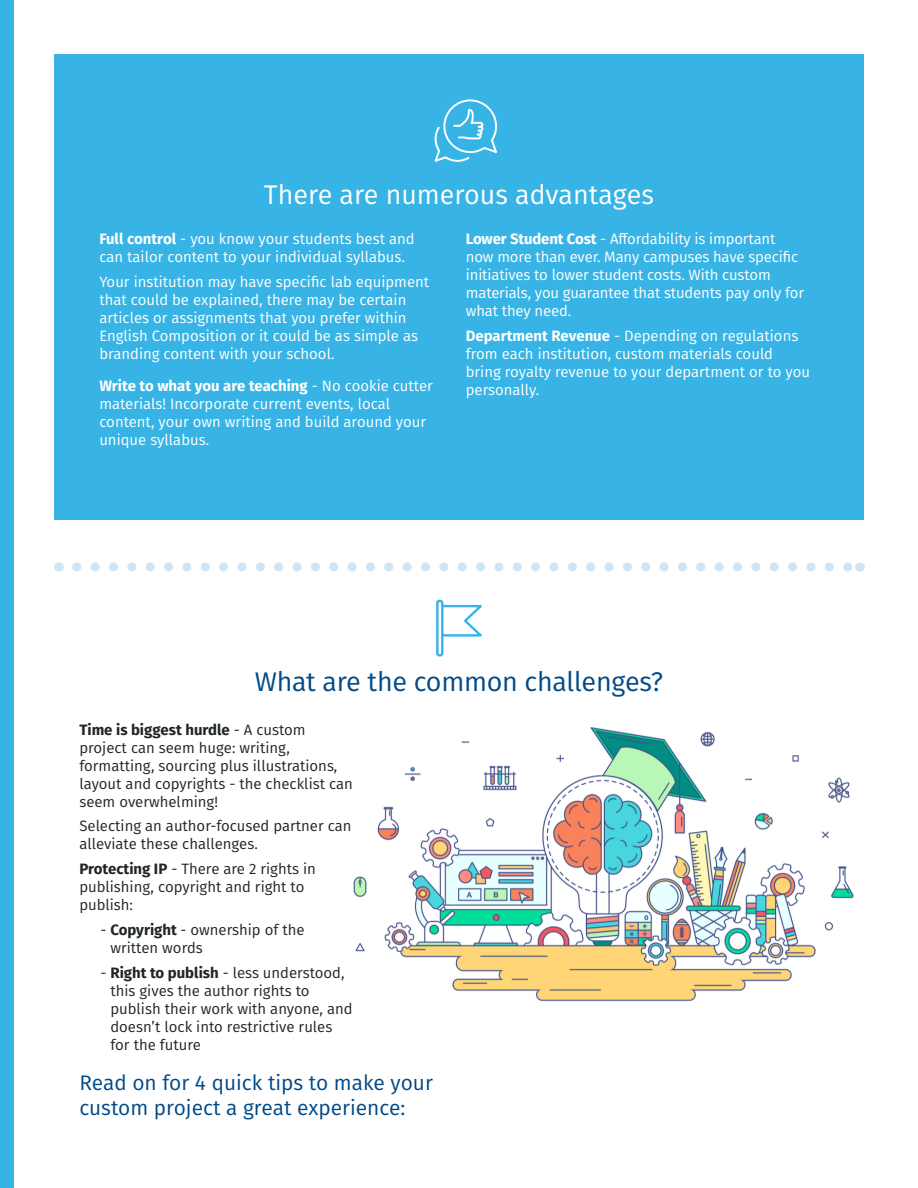
<style>
.page{position:relative;width:918px;height:1188px;background:#fff}
.page>*{position:absolute;margin:0;border:0;box-sizing:border-box;transform-origin:0 0}
.t1{font:27px "Fira Sans";letter-spacing:-.01em;color:#004988}
.t2{font:27px "Fira Sans";color:#fff}
.t3{font:21px/25.2px "Fira Sans";color:#004988}
.t4{font:15px/18px "Fira Sans";color:#fff}
.t5{font:15px/18px "Fira Sans";color:#202722}
.s1{font-weight:700}
</style>
<div class="page">
<svg style="left:353px;top:727px;width:501px;height:275px"></svg>
<div style="left:54px;top:54px;width:810px;height:465px;background:#37b4e5"></div>
<svg style="left:77px;top:562px;width:773px;height:9px"></svg>
<svg style="left:434px;top:99px;width:63px;height:63px"></svg>
<svg style="left:436px;top:599px;width:46px;height:58px"></svg>
<div style="left:0;top:0;width:14px;height:1188px;background:#37b4e5"></div>
<h1 class="t2" style="left:264px;top:175px;width:392px">There are numerous advantages</h1>
<p class="t4" style="left:99px;top:230px;width:317px"><span class="s1">Full control</span> - you know your students best and can tailor content to your individual syllabus.</p>
<p class="t4" style="left:99px;top:272px;width:331px">Your institution may have specific lab equipment that could be explained, there may be certain articles or assignments that you prefer within English Composition or it could be as simple as branding content with your school.</p>
<p class="t4" style="left:99px;top:377px;width:335px"><span class="s1">Write to what you are teaching</span> - No cookie cutter materials! Incorporate current events, local content, your own writing and build around your unique syllabus.</p>
<p class="t4" style="left:466px;top:230px;width:340px"><span class="s1">Lower Student Cost</span> - Affordability is important now more than ever. Many campuses have specific initiatives to lower student costs. With custom materials, you guarantee that students pay only for what they need.</p>
<p class="t4" style="left:466px;top:326px;width:346px"><span class="s1">Department Revenue</span> - Depending on regulations from each institution, custom materials could bring royalty revenue to your department or to you personally.</p>
<h1 class="t1" style="left:255px;top:661px;width:410px">What are the common challenges?</h1>
<p class="t5" style="left:79px;top:721px;width:275px"><span class="s1">Time is biggest hurdle</span> - A custom project can seem huge: writing, formatting, sourcing plus illustrations, layout and copyrights - the checklist can seem overwhelming!</p>
<p class="t5" style="left:79px;top:817px;width:274px">Selecting an author-focused partner can alleviate these challenges.</p>
<p class="t5" style="left:79px;top:860px;width:238px"><span class="s1">Protecting IP</span> - There are 2 rights in publishing, copyright and right to publish:</p>
<p class="t5" style="left:110px;top:920px;width:196px;text-indent:-10px">- <span class="s1">Copyright</span> - ownership of the written words</p>
<p class="t5" style="left:110px;top:963px;width:244px;text-indent:-10px">- <span class="s1">Right to publish</span> - less understood, this gives the author rights to publish their work with anyone, and doesn’t lock into restrictive rules for the future</p>
<h2 class="t3" style="left:79px;top:1070px;width:355px">Read on for 4 quick tips to make your custom project a great experience:</h2>
</div>
